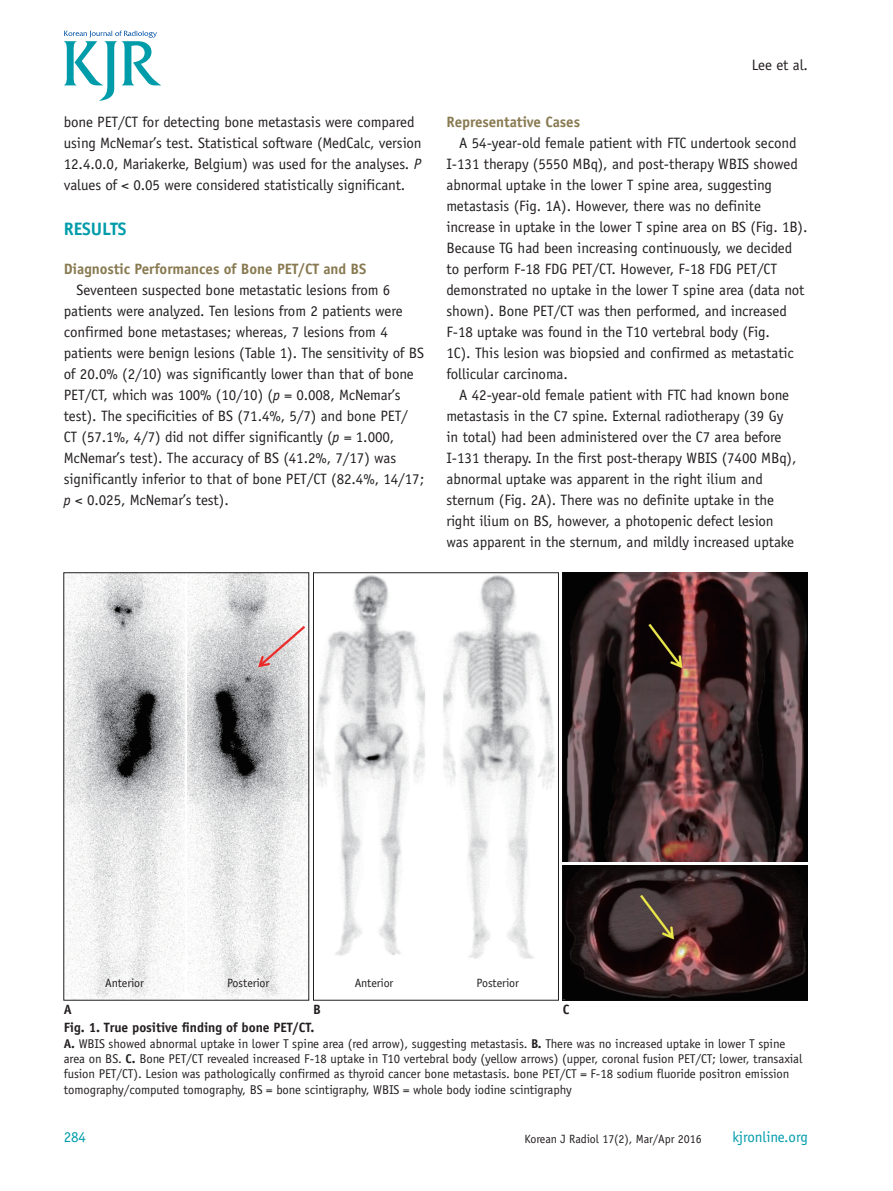
<style>
.page{position:relative;width:893px;height:1191px;background:#fff}
.page>*{position:absolute;margin:0;border:0;box-sizing:border-box;transform-origin:0 0}
.큰제목{font:700 18px "Officina Sans Std";letter-spacing:-.005em;color:#009caa}
.본문{font:15px/21px "Officina Sans Std";letter-spacing:-.005em;color:#231f20}
._1_제목{font:700 15px "Officina Sans Std";letter-spacing:-.005em;color:#887a51}
.t1{font:15px "Officina Sans Std";letter-spacing:-.005em;color:#009caa}
.그림제목{font:700 13.5px "Officina Sans Std";letter-spacing:-.005em;color:#231f20}
.그림제목1{font:12.75px/15.3px "Officina Sans Std";letter-spacing:-.005em;color:#231f20}
.t2{font:12px "Officina Sans Std";letter-spacing:-.005em;color:#231f20}
.s1{font-style:italic}
.s2{font-weight:700}
</style>
<div class="page">
<svg style="left:64px;top:31px;width:97px;height:70px"></svg>
<img style="left:563px;top:572px;width:245px;height:290px">
<img style="left:563px;top:865px;width:245px;height:135px">
<img style="left:66px;top:574px;width:119px;height:424px">
<img style="left:187px;top:574px;width:120px;height:424px">
<img style="left:315px;top:575px;width:110px;height:381px">
<img style="left:443px;top:575px;width:112px;height:384px">
<div style="left:64px;top:572px;width:245px;height:428px;border:1px solid #231f20"></div>
<div style="left:313px;top:572px;width:246px;height:428px;border:1px solid #231f20"></div>
<p class="본문" style="left:64px;top:112px;width:359px">bone PET/CT for detecting bone metastasis were compared using McNemar’s test. Statistical software (MedCalc, version 12.4.0.0, Mariakerke, Belgium) was used for the analyses. <span class="s1">P </span>values of &lt; 0.05 were considered statistically significant.</p>
<p class="큰제목" style="left:64px;top:217px;width:64px">RESULTS</p>
<p class="_1_제목" style="left:64px;top:260px;width:304px">Diagnostic Performances of Bone PET/CT and BS</p>
<p class="본문" style="left:64px;top:280px;width:362px;text-indent:13px">Seventeen suspected bone metastatic lesions from 6 patients were analyzed. Ten lesions from 2 patients were confirmed bone metastases; whereas, 7 lesions from 4 patients were benign lesions (Table 1). The sensitivity of BS of 20.0% (2/10) was significantly lower than that of bone PET/CT, which was 100% (10/10) (<span class="s1">p</span> = 0.008, McNemar’s test). The specificities of BS (71.4%, 5/7) and bone PET/ CT (57.1%, 4/7) did not differ significantly (<span class="s1">p</span> = 1.000, McNemar’s test). The accuracy of BS (41.2%, 7/17) was significantly inferior to that of bone PET/CT (82.4%, 14/17; <span class="s1">p</span> &lt; 0.025, McNemar’s test).</p>
<p class="본문" style="left:752px;top:54px;width:58px">Lee et al.</p>
<p class="_1_제목" style="left:446px;top:113px;width:135px">Representative Cases</p>
<p class="본문" style="left:446px;top:133px;width:362px;text-indent:13px">A 54-year-old female patient with FTC undertook second I-131 therapy (5550 MBq), and post-therapy WBIS showed abnormal uptake in the lower T spine area, suggesting metastasis (Fig. 1A). However, there was no definite increase in uptake in the lower T spine area on BS (Fig. 1B).<br>Because TG had been increasing continuously, we decided to perform F-18 FDG PET/CT. However, F-18 FDG PET/CT demonstrated no uptake in the lower T spine area (data not shown). Bone PET/CT was then performed, and increased F-18 uptake was found in the T10 vertebral body (Fig.<br>1C). This lesion was biopsied and confirmed as metastatic follicular carcinoma.</p>
<p class="본문" style="left:446px;top:385px;width:352px;text-indent:13px">A 42-year-old female patient with FTC had known bone metastasis in the C7 spine. External radiotherapy (39 Gy in total) had been administered over the C7 area before I-131 therapy. In the first post-therapy WBIS (7400 MBq), abnormal uptake was apparent in the right ilium and sternum (Fig. 2A). There was no definite uptake in the right ilium on BS, however, a photopenic defect lesion was apparent in the sternum, and mildly increased uptake</p>
<p class="그림제목" style="left:64px;top:1000px;width:10px">A</p>
<p class="t2" style="left:105px;top:975px;width:40px">Anterior</p>
<p class="t2" style="left:227px;top:975px;width:44px">Posterior</p>
<p class="그림제목" style="left:313px;top:1000px;width:9px">B</p>
<p class="t2" style="left:355px;top:975px;width:40px">Anterior</p>
<p class="t2" style="left:477px;top:975px;width:44px">Posterior</p>
<p class="그림제목" style="left:563px;top:1000px;width:8px">C</p>
<p class="그림제목" style="left:64px;top:1019px;width:252px">Fig. 1. True positive finding of bone PET/CT.</p>
<p class="그림제목1" style="left:64px;top:1035px;width:740px"><span class="s2">A.</span> WBIS showed abnormal uptake in lower T spine area (red arrow), suggesting metastasis. <span class="s2">B.</span> There was no increased uptake in lower T spine area on BS. <span class="s2">C.</span> Bone PET/CT revealed increased F-18 uptake in T10 vertebral body (yellow arrows) (upper, coronal fusion PET/CT; lower, transaxial fusion PET/CT). Lesion was pathologically confirmed as thyroid cancer bone metastasis. bone PET/CT = F-18 sodium fluoride positron emission tomography/computed tomography, BS = bone scintigraphy, WBIS = whole body iodine scintigraphy</p>
<p class="t1" style="left:64px;top:1128px;width:24px">284</p>
<p class="t2" style="left:524px;top:1132px;width:179px">Korean J Radiol 17(2), Mar/Apr 2016</p>
<p class="t1" style="left:732px;top:1128px;width:77px">kjronline.org</p>
</div>
